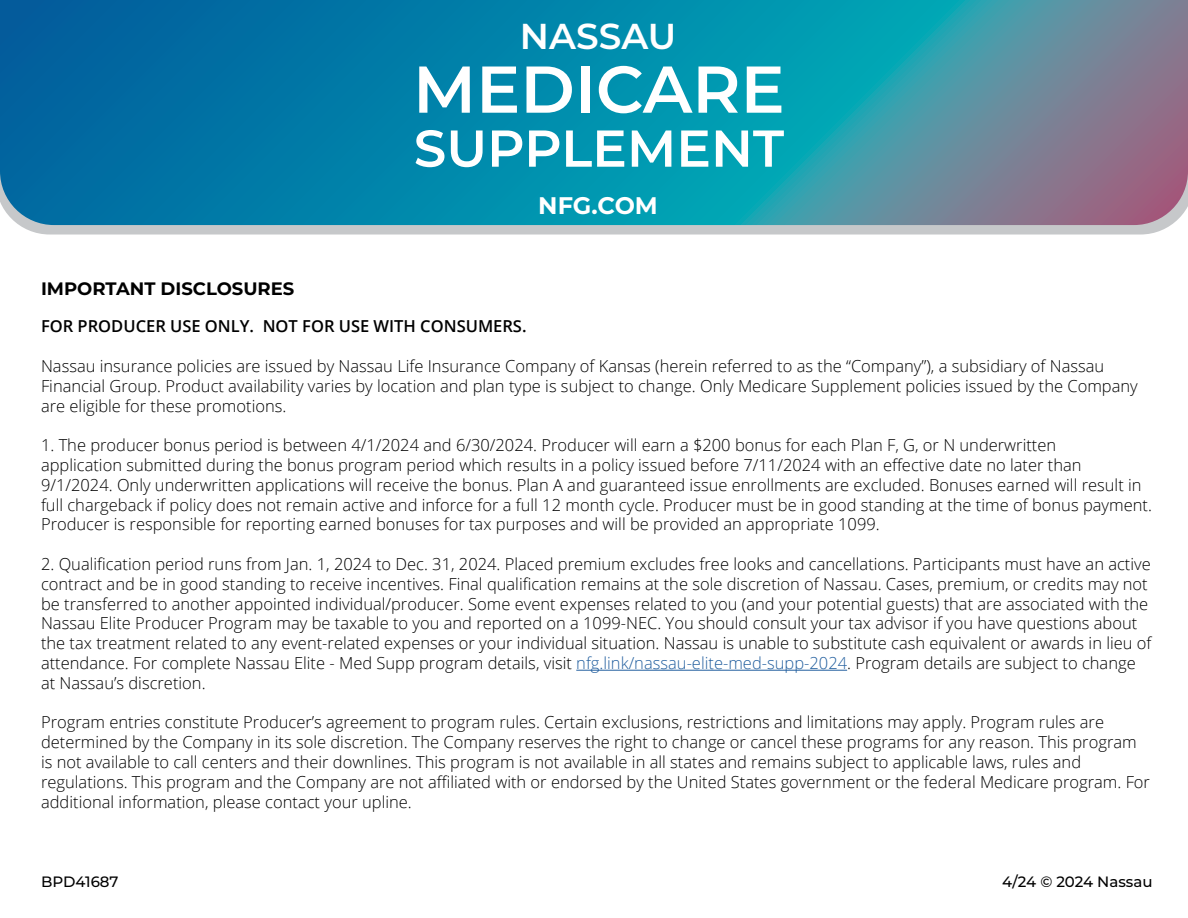
<style>
.page{position:relative;width:1188px;height:918px;background:#fff}
.page>*{position:absolute;margin:0;border:0;box-sizing:border-box;transform-origin:0 0}
.t1{font:600 66px "Montserrat";color:#fff}
.t2{font:600 51.75px "Montserrat";color:#fff}
.t3{font:600 36px "Montserrat";color:#fff}
.t4{font:700 24px "Montserrat";letter-spacing:-.005em;color:#fff}
.t5{font:700 18px "Montserrat";color:#000}
.t6{font:300 16.5px/19.8px "Open Sans";color:#000}
.t7{font:600 16.5px "Open Sans";color:#000}
.t8{font:500 15px "Montserrat";color:#000}
.s1{color:#215e9e}
</style>
<div class="page">
<svg style="left:19px;top:225px;width:1152px;height:10px;background:#c8cbcd"></svg>
<svg style="left:0;top:0;width:1188px;height:225px;background:#1c85a6"></svg>
<hr style="left:576px;top:670px;width:271px;height:1px;background:#215e9e">
<h3 class="t3" style="left:520px;top:11px;width:158px">NASSAU</h3>
<h1 class="t1" style="left:413px;top:42px;width:373px">MEDICARE</h1>
<h2 class="t2" style="left:414px;top:112px;width:372px">SUPPLEMENT</h2>
<h3 class="t4" style="left:538px;top:188px;width:121px">NFG.COM</h3>
<p class="t5" style="left:41px;top:275px;width:255px">IMPORTANT DISCLOSURES</p>
<p class="t7" style="left:41px;top:315px;width:487px">FOR PRODUCER USE ONLY. NOT FOR USE WITH CONSUMERS.</p>
<p class="t6" style="left:41px;top:356px;width:1098px">Nassau insurance policies are issued by Nassau Life Insurance Company of Kansas (herein referred to as the “Company”), a subsidiary of Nassau<br>Financial Group. Product availability varies by location and plan type is subject to change. Only Medicare Supplement policies issued by the Company are eligible for these promotions.</p>
<p class="t6" style="left:41px;top:435px;width:1112px">1. The producer bonus period is between 4/1/2024 and 6/30/2024. Producer will earn a $200 bonus for each Plan F, G, or N underwritten<br>application submitted during the bonus program period which results in a policy issued before 7/11/2024 with an effective date no later than 9/1/2024. Only underwritten applications will receive the bonus. Plan A and guaranteed issue enrollments are excluded. Bonuses earned will result in full chargeback if policy does not remain active and inforce for a full 12 month cycle. Producer must be in good standing at the time of bonus payment.<br>Producer is responsible for reporting earned bonuses for tax purposes and will be provided an appropriate 1099.</p>
<p class="t6" style="left:41px;top:554px;width:1112px">2. Qualification period runs from Jan. 1, 2024 to Dec. 31, 2024. Placed premium excludes free looks and cancellations. Participants must have an active contract and be in good standing to receive incentives. Final qualification remains at the sole discretion of Nassau. Cases, premium, or credits may not be transferred to another appointed individual/producer. Some event expenses related to you (and your potential guests) that are associated with the Nassau Elite Producer Program may be taxable to you and reported on a 1099-NEC. You should consult your tax advisor if you have questions about the tax treatment related to any event-related expenses or your individual situation. Nassau is unable to substitute cash equivalent or awards in lieu of attendance. For complete Nassau Elite - Med Supp program details, visit <span class="s1">nfg.link/nassau-elite-med-supp-2024</span>. Program details are subject to change at Nassau’s discretion.</p>
<p class="t6" style="left:41px;top:712px;width:1111px">Program entries constitute Producer’s agreement to program rules. Certain exclusions, restrictions and limitations may apply. Program rules are determined by the Company in its sole discretion. The Company reserves the right to change or cancel these programs for any reason. This program is not available to call centers and their downlines. This program is not available in all states and remains subject to applicable laws, rules and regulations. This program and the Company are not affiliated with or endorsed by the United States government or the federal Medicare program. For additional information, please contact your upline.</p>
<p class="t8" style="left:41px;top:872px;width:79px">BPD41687</p>
<p class="t8" style="left:1002px;top:872px;width:152px">4/24 © 2024 Nassau</p>
</div>
